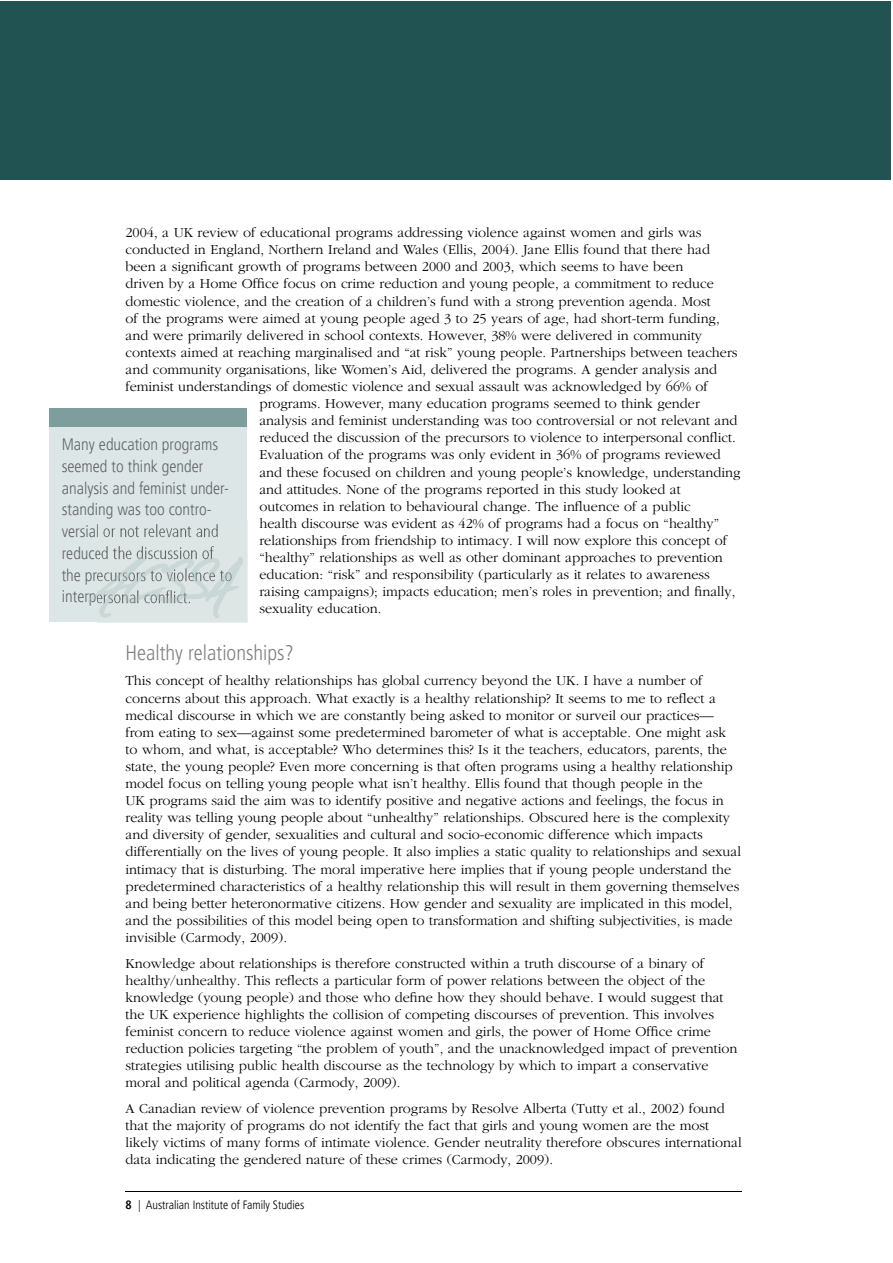
<style>
.page{position:relative;width:893px;height:1263px;background:#fff}
.page>*{position:absolute;margin:0;border:0;box-sizing:border-box;transform-origin:0 0}
.t1{font:300 condensed 21px "Frutiger";color:#808285}
.t2{font:300 condensed 16.5px/21.8px "Frutiger";color:#636466}
.t3{font:300 14.25px/17.1px "Garamond";color:#000}
.t4{font:300 condensed 12px "Frutiger";color:#000}
.s1{font-weight:700}
</style>
<div class="page">
<hr style="left:126px;top:1192px;width:616px;height:1px;background:#000">
<div style="left:0;top:1px;width:891px;height:179px;background:#205352"></div>
<div style="left:49px;top:421px;width:198px;height:200px;background:#dde6e6"></div>
<div style="left:49px;top:409px;width:198px;height:18px;background:#7e9e9d"></div>
<svg style="left:88px;top:592px;width:10px;height:10px"></svg>
<img style="left:98px;top:524px;width:149px;height:98px">
<p class="t3" style="left:126px;top:224px;width:578px">2004, a UK review of educational programs addressing violence against women and girls was</p>
<p class="t3" style="left:126px;top:241px;width:586px">conducted in England, Northern Ireland and Wales (Ellis, 2004). Jane Ellis found that there had</p>
<p class="t3" style="left:126px;top:259px;width:559px">been a significant growth of programs between 2000 and 2003, which seems to have been</p>
<p class="t3" style="left:126px;top:276px;width:590px">driven by a Home Office focus on crime reduction and young people, a commitment to reduce</p>
<p class="t3" style="left:126px;top:293px;width:587px">domestic violence, and the creation of a children’s fund with a strong prevention agenda. Most</p>
<p class="t3" style="left:126px;top:310px;width:596px">of the programs were aimed at young people aged 3 to 25 years of age, had short-term funding,</p>
<p class="t3" style="left:126px;top:327px;width:578px">and were primarily delivered in school contexts. However, 38% were delivered in community</p>
<p class="t3" style="left:126px;top:344px;width:613px">contexts aimed at reaching marginalised and “at risk” young people. Partnerships between teachers</p>
<p class="t3" style="left:126px;top:361px;width:593px">and community organisations, like Women’s Aid, delivered the programs. A gender analysis and</p>
<p class="t3" style="left:126px;top:378px;width:584px">feminist understandings of domestic violence and sexual assault was acknowledged by 66% of</p>
<p class="t3" style="left:259px;top:395px;width:442px">programs. However, many education programs seemed to think gender</p>
<p class="t3" style="left:259px;top:412px;width:480px">analysis and feminist understanding was too controversial or not relevant and</p>
<p class="t3" style="left:259px;top:430px;width:478px">reduced the discussion of the precursors to violence to interpersonal conflict.</p>
<p class="t3" style="left:259px;top:447px;width:463px">Evaluation of the programs was only evident in 36% of programs reviewed</p>
<p class="t3" style="left:259px;top:464px;width:483px">and these focused on children and young people’s knowledge, understanding</p>
<p class="t3" style="left:259px;top:481px;width:423px">and attitudes. None of the programs reported in this study looked at</p>
<p class="t3" style="left:259px;top:498px;width:433px">outcomes in relation to behavioural change. The influence of a public</p>
<p class="t3" style="left:259px;top:515px;width:461px">health discourse was evident as 42% of programs had a focus on “healthy”</p>
<p class="t3" style="left:259px;top:532px;width:469px">relationships from friendship to intimacy. I will now explore this concept of</p>
<p class="t3" style="left:259px;top:549px;width:465px">“healthy” relationships as well as other dominant approaches to prevention</p>
<p class="t3" style="left:259px;top:566px;width:452px">education: “risk” and responsibility (particularly as it relates to awareness</p>
<p class="t3" style="left:259px;top:583px;width:478px">raising campaigns); impacts education; men’s roles in prevention; and finally,</p>
<p class="t3" style="left:259px;top:601px;width:123px">sexuality education.</p>
<h1 class="t1" style="left:126px;top:641px;width:170px">Healthy relationships?</h1>
<p class="t3" style="left:126px;top:673px;width:617px">This concept of healthy relationships has global currency beyond the UK. I have a number of concerns about this approach. What exactly is a healthy relationship? It seems to me to reflect a medical discourse in which we are constantly being asked to monitor or surveil our practices— from eating to sex—against some predetermined barometer of what is acceptable. One might ask to whom, and what, is acceptable? Who determines this? Is it the teachers, educators, parents, the state, the young people? Even more concerning is that often programs using a healthy relationship model focus on telling young people what isn’t healthy. Ellis found that though people in the<br>UK programs said the aim was to identify positive and negative actions and feelings, the focus in reality was telling young people about “unhealthy” relationships. Obscured here is the complexity and diversity of gender, sexualities and cultural and socio-economic difference which impacts differentially on the lives of young people. It also implies a static quality to relationships and sexual intimacy that is disturbing. The moral imperative here implies that if young people understand the predetermined characteristics of a healthy relationship this will result in them governing themselves and being better heteronormative citizens. How gender and sexuality are implicated in this model, and the possibilities of this model being open to transformation and shifting subjectivities, is made invisible (Carmody, 2009).</p>
<p class="t3" style="left:126px;top:955px;width:614px">Knowledge about relationships is therefore constructed within a truth discourse of a binary of healthy/unhealthy. This reflects a particular form of power relations between the object of the knowledge (young people) and those who define how they should behave. I would suggest that the UK experience highlights the collision of competing discourses of prevention. This involves feminist concern to reduce violence against women and girls, the power of Home Office crime reduction policies targeting “the problem of youth”, and the unacknowledged impact of prevention strategies utilising public health discourse as the technology by which to impart a conservative moral and political agenda (Carmody, 2009).</p>
<p class="t3" style="left:126px;top:1100px;width:618px">A Canadian review of violence prevention programs by Resolve Alberta (Tutty et al., 2002) found that the majority of programs do not identify the fact that girls and young women are the most likely victims of many forms of intimate violence. Gender neutrality therefore obscures international data indicating the gendered nature of these crimes (Carmody, 2009).</p>
<p class="t2" style="left:62px;top:434px;width:169px">Many education programs seemed to think gender analysis and feminist under&shy;standing was too contro-</p>
<p class="t4" style="left:126px;top:1198px;width:180px"><span class="s1">8</span> | Australian Institute of Family Studies</p>
</div>
